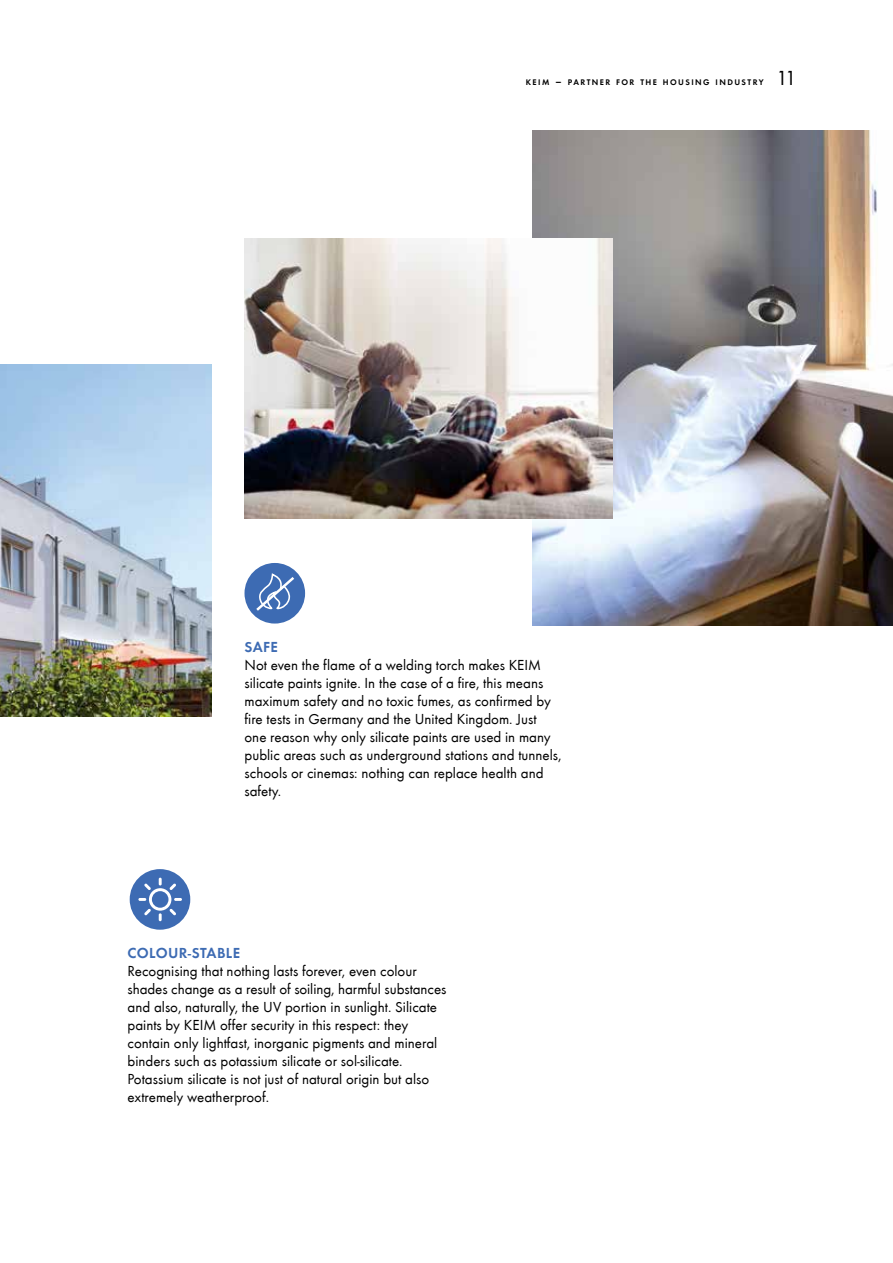
<style>
.page{position:relative;width:893px;height:1263px;background:#fff}
.page>*{position:absolute;margin:0;border:0;box-sizing:border-box;transform-origin:0 0}
.t1{font:21px "Futura T Boo";color:#000}
.t2{font:15px/18px "Futura T Boo";color:#000}
.t3{font:15px "Futura T Dem";letter-spacing:.025em;color:#3d6bb3}
.t4{font:8.4px "Futura T Dem";letter-spacing:.17em;color:#000}
.s1{font-size:12px}
</style>
<div class="page">
<img style="left:0;top:364px;width:212px;height:353px">
<img style="left:532px;top:131px;width:361px;height:494px">
<img style="left:244px;top:238px;width:368px;height:280px">
<div style="left:244px;top:563px;width:61px;height:60px;background:#3d6bb3;border-radius:50%"></div>
<svg style="left:256px;top:572px;width:41px;height:39px"></svg>
<div style="left:130px;top:869px;width:60px;height:61px;background:#3d6bb3;border-radius:50%"></div>
<svg style="left:138px;top:878px;width:44px;height:43px"></svg>
<p class="t4" style="left:526px;top:77px;width:239px">KEIM <span class="s1">–</span> PARTNER FOR THE HOUSING INDUSTRY</p>
<h1 class="t1" style="left:776px;top:66px;width:22px">11</h1>
<p class="t3" style="left:244px;top:638px;width:35px">SAFE</p>
<p class="t2" style="left:244px;top:656px;width:319px">Not even the flame of a welding torch makes KEIM silicate paints ignite. In the case of a fire, this means maximum safety and no toxic fumes, as confirmed by fire tests in Germany and the United Kingdom. Just one reason why only silicate paints are used in many public areas such as underground stations and tunnels, schools or cinemas: nothing can replace health and safety.</p>
<p class="t3" style="left:128px;top:944px;width:114px">COLOUR-STABLE</p>
<p class="t2" style="left:128px;top:962px;width:320px">Recognising that nothing lasts forever, even colour shades change as a result of soiling, harmful substances and also, naturally, the UV portion in sunlight. Silicate paints by KEIM offer security in this respect: they contain only lightfast, inorganic pigments and mineral binders such as potassium silicate or sol-silicate.<br>Potassium silicate is not just of natural origin but also extremely weatherproof.</p>
</div>
